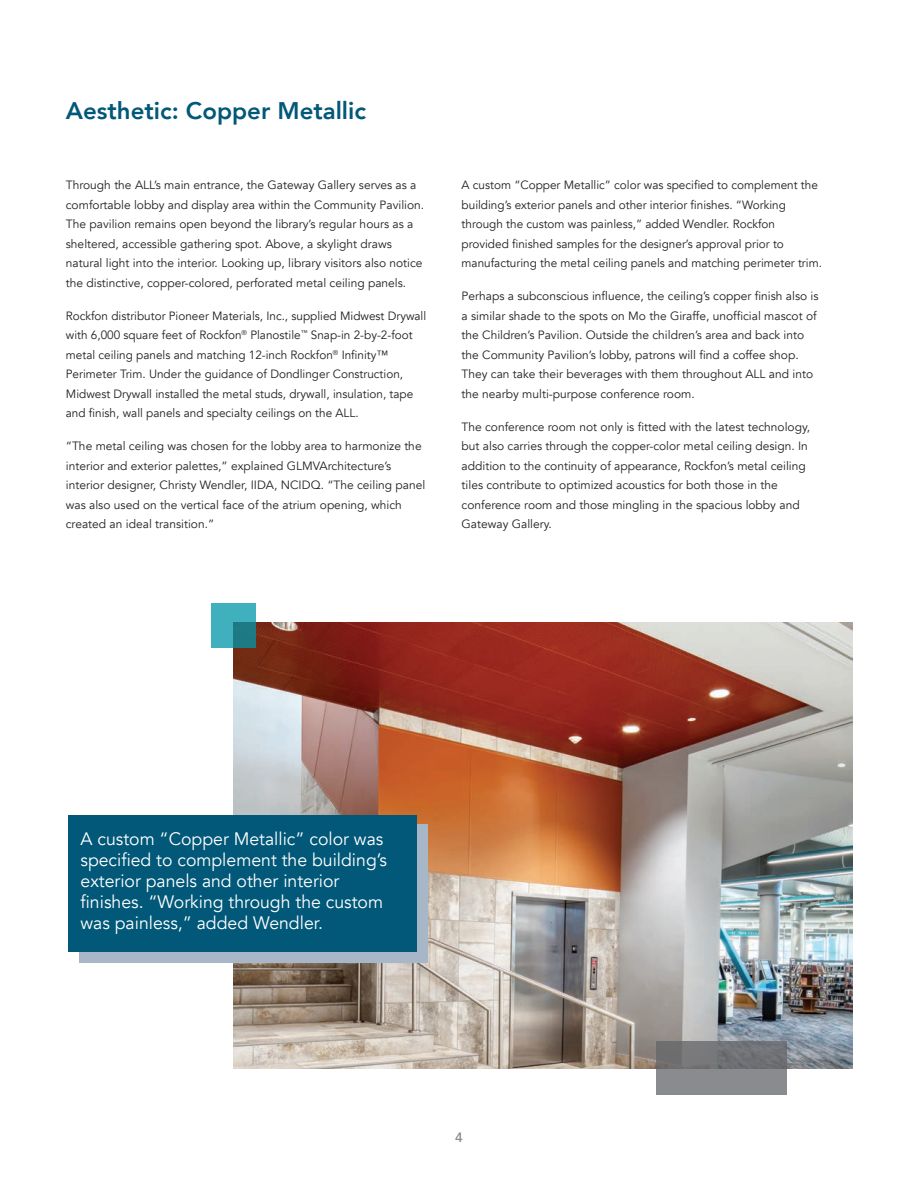
<style>
.page{position:relative;width:918px;height:1188px;background:#fff}
.page>*{position:absolute;margin:0;border:0;box-sizing:border-box;transform-origin:0 0}
.t1{font:800 24px "Avenir";color:#015878}
.t2{font:18px/21px "Avenir";color:#fff}
.t3{font:500 13.5px "Avenir";color:#828083}
.t4{font:12px/19.5px "Avenir";color:#231f20}
</style>
<div class="page">
<img style="left:233px;top:622px;width:619px;height:447px">
<div style="left:79px;top:824px;width:349px;height:138px;background:#a8b7c7"></div>
<div style="left:69px;top:815px;width:348px;height:137px;background:#015878"></div>
<svg style="left:657px;top:1041px;width:130px;height:54px"></svg>
<svg style="left:211px;top:603px;width:45px;height:45px;fill:#40b0bf"></svg>
<h1 class="t1" style="left:66px;top:92px;width:302px">Aesthetic: Copper Metallic</h1>
<p class="t4" style="left:66px;top:175px;width:360px">Through the ALL’s main entrance, the Gateway Gallery serves as a comfortable lobby and display area within the Community Pavilion.<br>The pavilion remains open beyond the library’s regular hours as a sheltered, accessible gathering spot. Above, a skylight draws natural light into the interior. Looking up, library visitors also notice the distinctive, copper-colored, perforated metal ceiling panels.</p>
<p class="t4" style="left:66px;top:306px;width:362px">Rockfon distributor Pioneer Materials, Inc., supplied Midwest Drywall with 6,000 square feet of Rockfon<sup>®</sup> Planostile<sup>™</sup> Snap-in 2-by-2-foot metal ceiling panels and matching 12-inch Rockfon<sup>®</sup> Infinity™ Perimeter Trim. Under the guidance of Dondlinger Construction, Midwest Drywall installed the metal studs, drywall, insulation, tape and finish, wall panels and specialty ceilings on the ALL.</p>
<p class="t4" style="left:66px;top:436px;width:361px">“The metal ceiling was chosen for the lobby area to harmonize the interior and exterior palettes,” explained GLMVArchitecture’s interior designer, Christy Wendler, IIDA, NCIDQ. “The ceiling panel was also used on the vertical face of the atrium opening, which created an ideal transition.”</p>
<p class="t4" style="left:462px;top:175px;width:362px">A custom “Copper Metallic” color was specified to complement the building’s exterior panels and other interior finishes. “Working through the custom was painless,” added Wendler. Rockfon provided finished samples for the designer’s approval prior to manufacturing the metal ceiling panels and matching perimeter trim.</p>
<p class="t4" style="left:462px;top:286px;width:358px">Perhaps a subconscious influence, the ceiling’s copper finish also is a similar shade to the spots on Mo the Giraffe, unofficial mascot of the Children’s Pavilion. Outside the children’s area and back into the Community Pavilion’s lobby, patrons will find a coffee shop.<br>They can take their beverages with them throughout ALL and into the nearby multi-purpose conference room.</p>
<p class="t4" style="left:462px;top:417px;width:350px">The conference room not only is fitted with the latest technology, but also carries through the copper-color metal ceiling design. In addition to the continuity of appearance, Rockfon’s metal ceiling tiles contribute to optimized acoustics for both those in the conference room and those mingling in the spacious lobby and Gateway Gallery.</p>
<h2 class="t2" style="left:81px;top:829px;width:308px">A custom “Copper Metallic” color was specified to complement the building’s exterior panels and other interior finishes. “Working through the custom was painless,” added Wendler.</h2>
<p class="t3" style="left:455px;top:1125px;width:9px">4</p>
</div>
